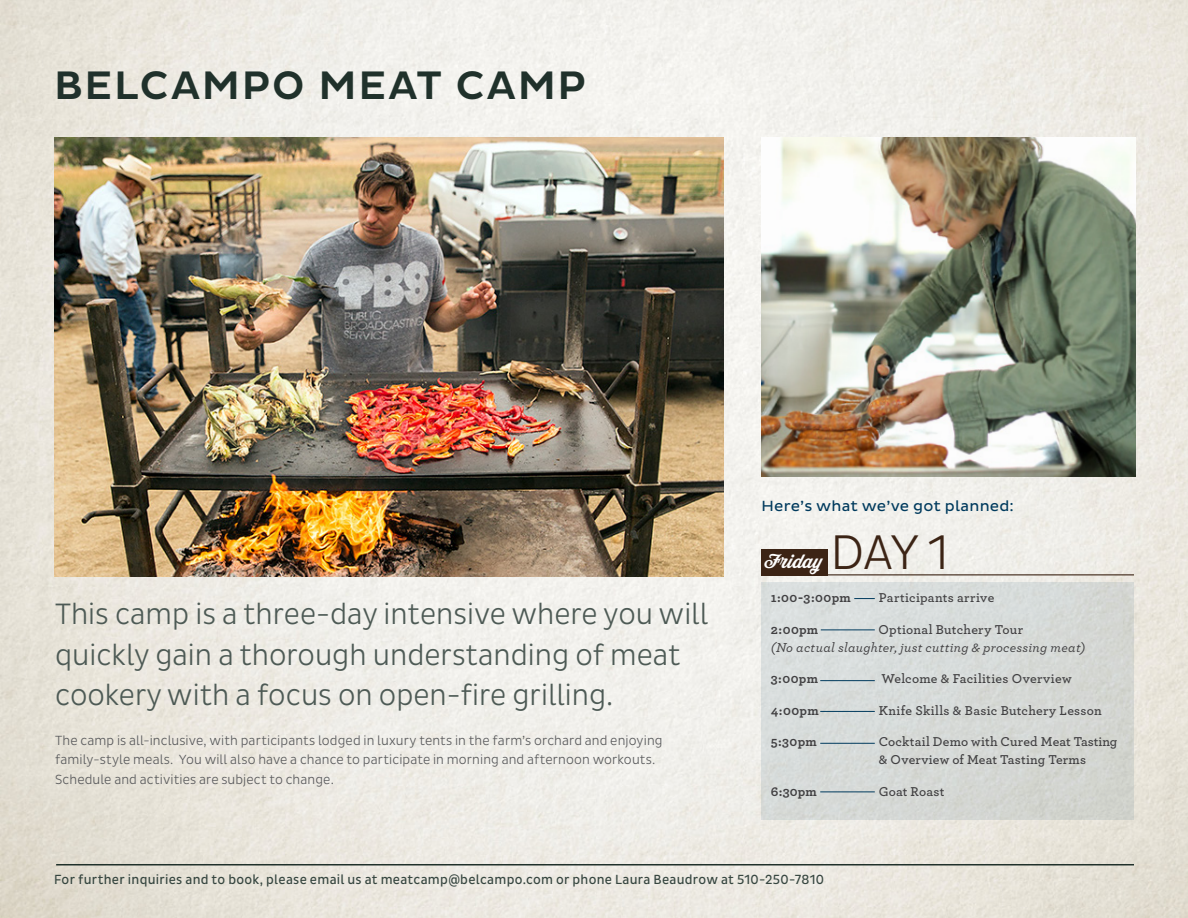
<style>
.page{position:relative;width:1188px;height:918px;background:#fff}
.page>*{position:absolute;margin:0;border:0;box-sizing:border-box;transform-origin:0 0}
.t1{font:500 40.5px "Pluto Sans";letter-spacing:.045em;color:#20312b}
.t2{font:300 30px/40.5px "Pluto Sans Cond";color:#4d5a55}
.t3{font:22.5px "Delicious Pro";letter-spacing:.005em;color:#fff}
.t4{font:15px "Pluto Sans";letter-spacing:.015em;color:#003a5d}
.t5{font:300 13.5px/19.5px "Pluto Sans Cond";letter-spacing:.01em;color:#58595b}
.t6{font:600 13.5px/18px "Archer";letter-spacing:.015em;color:#414042}
.t7{font:13.5px "Pluto Sans Cond";letter-spacing:.02em;color:#364640}
.t8{font:italic 500 13.5px "Archer";letter-spacing:.02em;color:#414042}
.t9{font:700 13.5px "Archer";letter-spacing:.025em;color:#414042}
.s1{font-family:"Pluto Sans Cond";font-weight:300;font-size:49.5px;color:#3c2415}
</style>
<div class="page">
<img style="left:0;top:0;width:1188px;height:918px">
<img style="left:54px;top:138px;width:670px;height:438px">
<hr style="left:56px;top:864px;width:1078px;height:1px;background:#20312b">
<div style="left:761px;top:582px;width:373px;height:238px;background:#d6dad8"></div>
<div style="left:761px;top:549px;width:67px;height:27px;background:#3c2415"></div>
<hr style="left:819px;top:574px;width:315px;height:1px;background:#3c2415">
<svg style="left:854px;top:598px;width:21px;height:1px"></svg>
<hr style="left:821px;top:630px;width:54px;height:1px;background:#003a5d">
<hr style="left:820px;top:680px;width:55px;height:1px;background:#003a5d">
<hr style="left:820px;top:711px;width:55px;height:1px;background:#003a5d">
<hr style="left:820px;top:743px;width:55px;height:1px;background:#003a5d">
<hr style="left:820px;top:792px;width:55px;height:1px;background:#003a5d">
<img style="left:761px;top:137px;width:374px;height:339px">
<h1 class="t1" style="left:54px;top:62px;width:533px">BELCAMPO MEAT CAMP</h1>
<h2 class="t2" style="left:55px;top:594px;width:655px">This camp is a three-day intensive where you will quickly gain a thorough understanding of meat cookery with a focus on open-fire grilling.</h2>
<p class="t5" style="left:55px;top:731px;width:609px">The camp is all-inclusive, with participants lodged in luxury tents in the farm’s orchard and enjoying family-style meals. You will also have a chance to participate in morning and afternoon workouts.<br>Schedule and activities are subject to change.</p>
<p class="t4" style="left:761px;top:497px;width:254px">Here’s what we’ve got planned:</p>
<h3 class="t3" style="left:764px;top:549px;width:186px">Friday <span class="s1">DAY 1</span></h3>
<p class="t9" style="left:771px;top:587px;width:81px">1:00-3:00pm</p>
<p class="t6" style="left:879px;top:588px;width:117px">Participants arrive</p>
<p class="t9" style="left:771px;top:619px;width:49px">2:00pm</p>
<p class="t6" style="left:878px;top:620px;width:146px">Optional Butchery Tour</p>
<p class="t8" style="left:771px;top:637px;width:316px">(No actual slaughter, just cutting &amp; processing meat)</p>
<p class="t9" style="left:771px;top:668px;width:49px">3:00pm</p>
<p class="t6" style="left:881px;top:669px;width:192px">Welcome &amp; Facilities Overview</p>
<p class="t9" style="left:771px;top:700px;width:49px">4:00pm</p>
<p class="t6" style="left:879px;top:700px;width:224px">Knife Skills &amp; Basic Butchery Lesson</p>
<p class="t9" style="left:771px;top:731px;width:47px">5:30pm</p>
<p class="t6" style="left:879px;top:732px;width:240px">Cocktail Demo with Cured Meat Tasting &amp; Overview of Meat Tasting Terms</p>
<p class="t9" style="left:771px;top:781px;width:48px">6:30pm</p>
<p class="t6" style="left:879px;top:781px;width:67px">Goat Roast</p>
<p class="t7" style="left:54px;top:872px;width:772px">For further inquiries and to book, please email us at meatcamp@belcampo.com or phone Laura Beaudrow at 510-250-7810</p>
</div>
